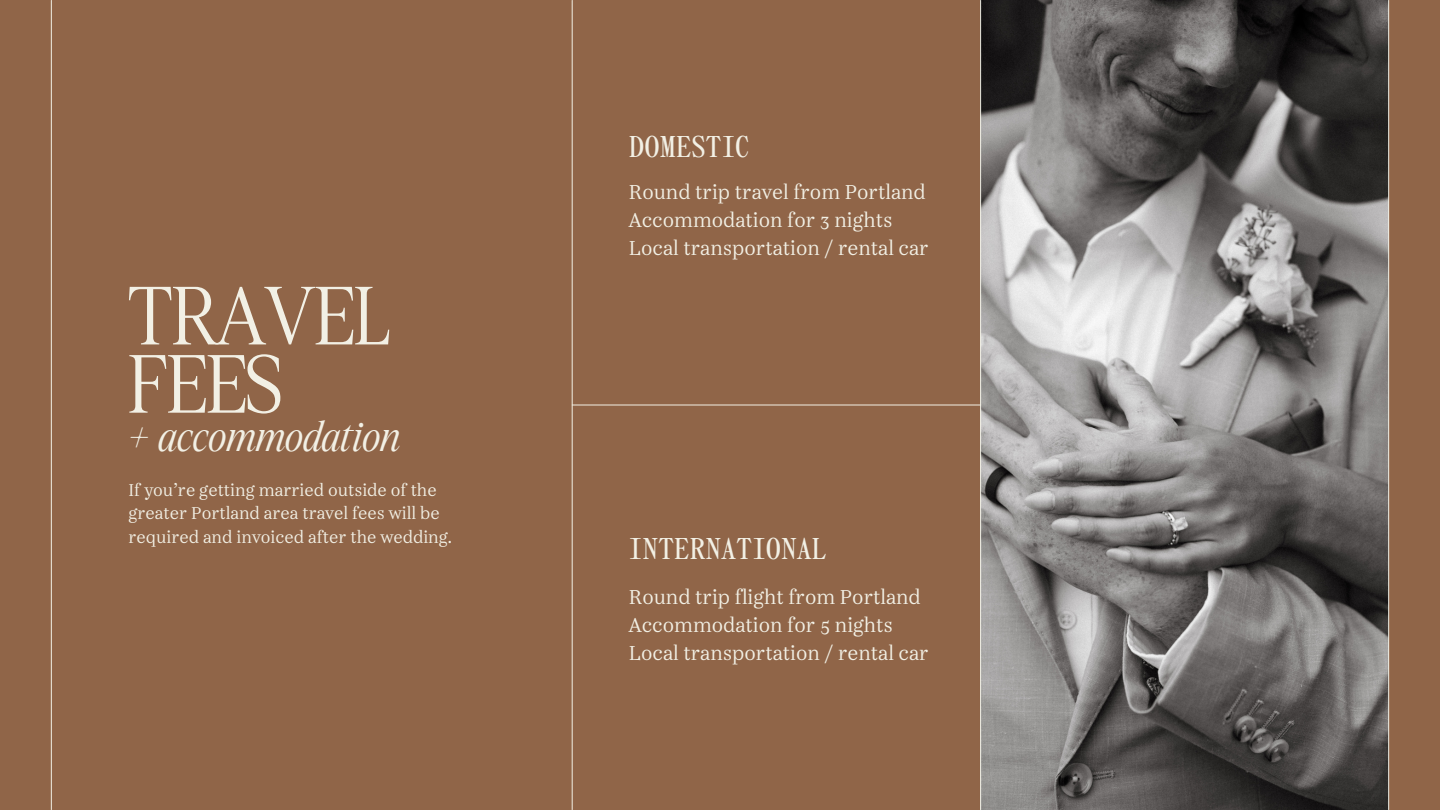
<style>
.page{position:relative;width:1440px;height:810px;background:#906548}
.page>*{position:absolute;margin:0;border:0;box-sizing:border-box;transform-origin:0 0}
.t1{font:80px "Copyright Peregrin Studio";letter-spacing:.005em;color:#f2f0e5}
.t2{font:42px "Copyright Peregrin Studio";color:#f2f0e5}
.t3{font:700 30px "Panama";color:#f2f0e5}
.t4{font:300 20px "Casus Pro";color:#f2f0e5}
.t5{font:300 17px/23.2px "Casus Pro";color:#f2f0e5}
</style>
<div class="page">
<img style="left:981px;top:0;width:407px;height:810px">
<hr style="left:1388px;top:0;width:1px;height:810px;background:#f2f0e5">
<hr style="left:980px;top:0;width:1px;height:810px;background:#f2f0e5">
<hr style="left:572px;top:0;width:1px;height:810px;background:#f2f0e5">
<hr style="left:572px;top:405px;width:409px;height:1px;background:#f2f0e5">
<hr style="left:51px;top:0;width:1px;height:810px;background:#f2f0e5">
<p class="t1" style="left:129px;top:276px;width:263px">TRAVEL</p>
<p class="t1" style="left:129px;top:345px;width:155px">FEES</p>
<p class="t2" style="left:129px;top:415px;width:273px">+ accommodation</p>
<p class="t5" style="left:129px;top:480px;width:325px">If you’re getting married outside of the greater Portland area travel fees will be required and invoiced after the wedding.</p>
<p class="t3" style="left:629px;top:127px;width:122px">DOMESTIC</p>
<p class="t4" style="left:629px;top:183px;width:298px">Round trip travel from Portland</p>
<p class="t4" style="left:629px;top:211px;width:265px">Accommodation for 3 nights</p>
<p class="t4" style="left:629px;top:239px;width:301px">Local transportation / rental car</p>
<p class="t3" style="left:629px;top:529px;width:199px">INTERNATIONAL</p>
<p class="t4" style="left:629px;top:588px;width:293px">Round trip flight from Portland</p>
<p class="t4" style="left:629px;top:616px;width:266px">Accommodation for 5 nights</p>
<p class="t4" style="left:629px;top:644px;width:301px">Local transportation / rental car</p>
</div>
